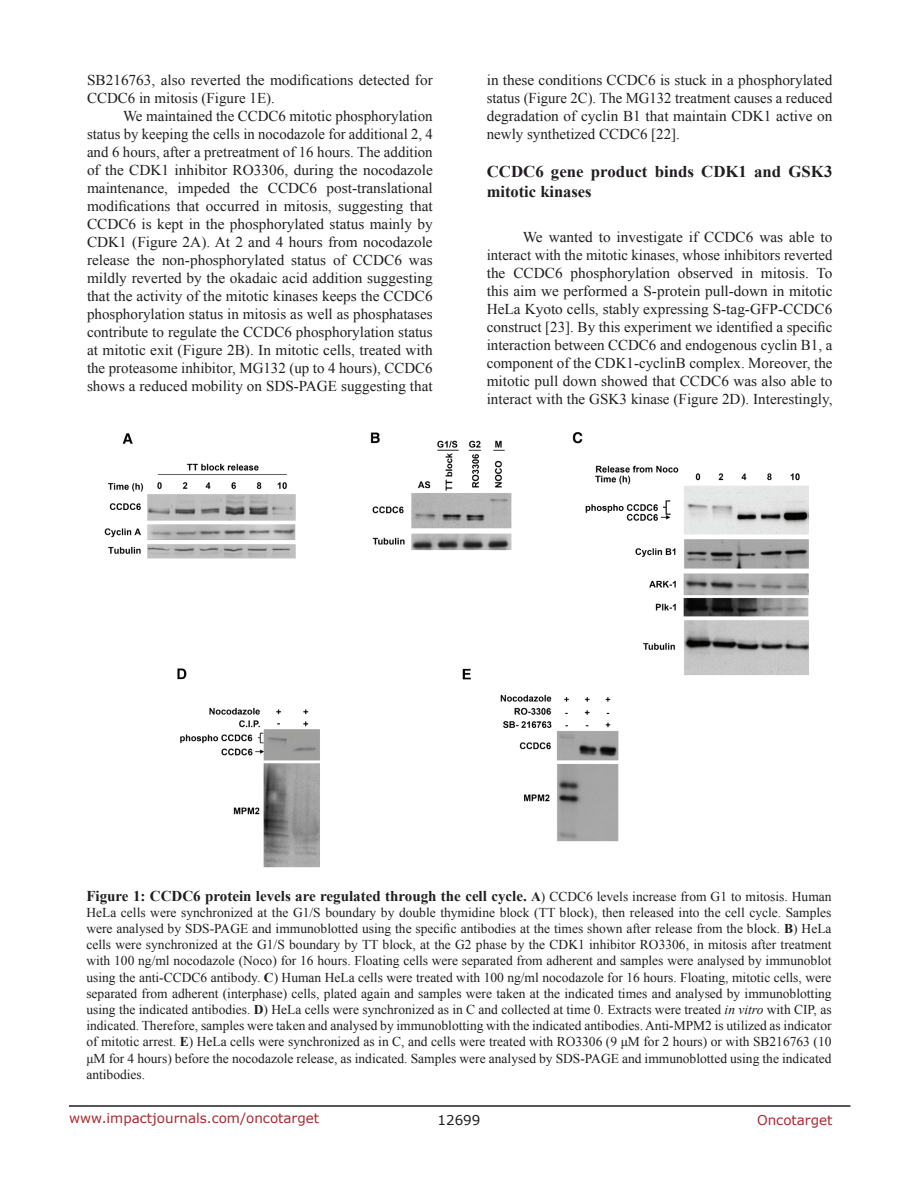
<style>
.page{position:relative;width:918px;height:1188px;background:#fff}
.page>*{position:absolute;margin:0;border:0;box-sizing:border-box;transform-origin:0 0}
.t1{font:700 16.5px/19.8px "Times New Roman";color:#201d20}
.t2{font:15px/18px "Times New Roman";color:#201d20;text-align:justify}
.t3{font:700 15px "Times New Roman";color:#201d20}
.t4{font:13.5px/16.2px "Times New Roman";color:#201d20;text-align:justify}
.t5{font:13.5px "Verdana";color:#ac2830}
.t6{font:13.5px "Verdana";color:#201d20}
.s1{font-size:13.5px}
.s2{font-weight:400;font-size:13.5px}
.s3{font-weight:700}
.s4{font-style:italic}
</style>
<div class="page">
<hr style="left:69px;top:1105px;width:781px;height:2px;background:#231f20">
<img style="left:104px;top:432px;width:705px;height:436px">
<p class="t2" style="left:87px;top:71px;width:347px">SB216763, also reverted the modifications detected for<br>CCDC6 in mitosis (Figure 1E).</p>
<p class="t2" style="left:87px;top:107px;width:347px;text-indent:36px">We maintained the CCDC6 mitotic phosphorylation status by keeping the cells in nocodazole for additional 2, 4 and 6 hours, after a pretreatment of 16 hours. The addition of the CDK1 inhibitor RO3306, during the nocodazole maintenance, impeded the CCDC6 post-translational modifications that occurred in mitosis, suggesting that CCDC6 is kept in the phosphorylated status mainly by CDK1 (Figure 2A). At 2 and 4 hours from nocodazole release the non-phosphorylated status of CCDC6 was mildly reverted by the okadaic acid addition suggesting that the activity of the mitotic kinases keeps the CCDC6 phosphorylation status in mitosis as well as phosphatases contribute to regulate the CCDC6 phosphorylation status at mitotic exit (Figure 2B). In mitotic cells, treated with the proteasome inhibitor, MG132 (up to 4 hours), CCDC6 shows a reduced mobility on SDS-PAGE suggesting that</p>
<p class="t2" style="left:487px;top:71px;width:347px">in these conditions CCDC6 is stuck in a phosphorylated status (Figure 2C). The MG132 treatment causes a reduced degradation of cyclin B1 that maintain CDK1 active on newly synthetized CCDC6 [22].</p>
<p class="t1" style="left:487px;top:161px;width:347px">CCDC6 gene product binds CDK1 and GSK3 mitotic kinases</p>
<p class="t2" style="left:487px;top:228px;width:347px;text-indent:36px">We wanted to investigate if CCDC6 was able to interact with the mitotic kinases, whose inhibitors reverted the CCDC6 phosphorylation observed in mitosis. To this aim we performed a S-protein pull-down in mitotic HeLa Kyoto cells, stably expressing S-tag-GFP-CCDC6 construct [23]. By this experiment we identified a specific interaction between CCDC6 and endogenous cyclin B1, a component of the CDK1-cyclinB complex. Moreover, the mitotic pull down showed that CCDC6 was also able to interact with the GSK3 kinase (Figure 2D). Interestingly,</p>
<p class="t3" style="left:86px;top:885px;width:747px">Figure 1: CCDC6 protein levels are regulated through the cell cycle. <span class="s1">A</span><span class="s2">) CCDC6 levels increase from G1 to mitosis. Human</span></p>
<p class="t4" style="left:86px;top:904px;width:747px">HeLa cells were synchronized at the G1/S boundary by double thymidine block (TT block), then released into the cell cycle. Samples were analysed by SDS-PAGE and immunoblotted using the specific antibodies at the times shown after release from the block. <span class="s3">B</span>) HeLa cells were synchronized at the G1/S boundary by TT block, at the G2 phase by the CDK1 inhibitor RO3306, in mitosis after treatment with 100 ng/ml nocodazole (Noco) for 16 hours. Floating cells were separated from adherent and samples were analysed by immunoblot using the anti-CCDC6 antibody. <span class="s3">C</span>) Human HeLa cells were treated with 100 ng/ml nocodazole for 16 hours. Floating, mitotic cells, were separated from adherent (interphase) cells, plated again and samples were taken at the indicated times and analysed by immunoblotting using the indicated antibodies. <span class="s3">D</span>) HeLa cells were synchronized as in C and collected at time 0. Extracts were treated <span class="s4">in vitro</span> with CIP, as indicated. Therefore, samples were taken and analysed by immunoblotting with the indicated antibodies. Anti-MPM2 is utilized as indicator of mitotic arrest. <span class="s3">E</span>) HeLa cells were synchronized as in C, and cells were treated with RO3306 (9 μM for 2 hours) or with SB216763 (10 μM for 4 hours) before the nocodazole release, as indicated. Samples were analysed by SDS-PAGE and immunoblotted using the indicated antibodies.</p>
<p class="t5" style="left:69px;top:1109px;width:252px">www.impactjournals.com/oncotarget</p>
<p class="t6" style="left:438px;top:1111px;width:44px">12699</p>
<p class="t5" style="left:757px;top:1111px;width:77px">Oncotarget</p>
</div>
